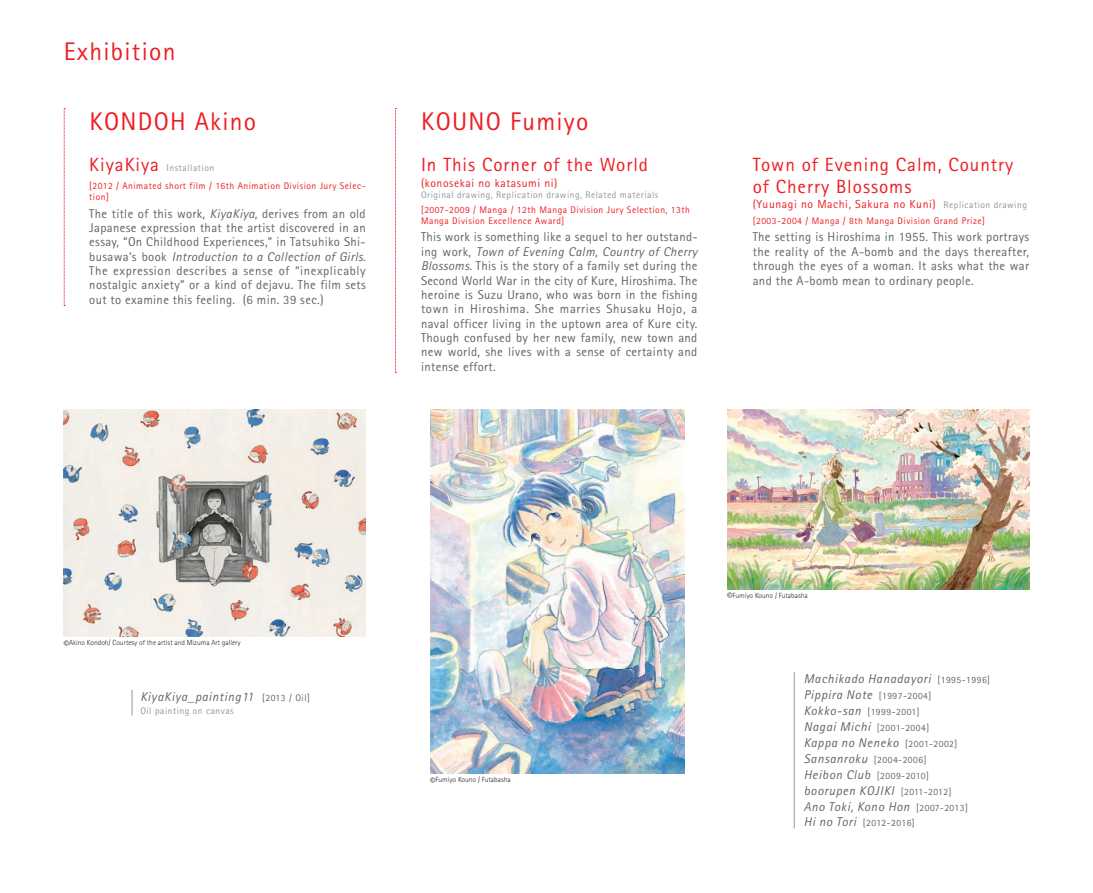
<style>
.page{position:relative;width:1093px;height:893px;background:#fff}
.page>*{position:absolute;margin:0;border:0;box-sizing:border-box;transform-origin:0 0}
.t1{font:25.5px "Rotis Sans Serif";letter-spacing:.05em;color:#ee1d23}
.t2{font:19.2px/21.6px "Rotis Sans Serif";letter-spacing:.05em;color:#ee1d23}
.t3{font:12.75px/14.4px "Rotis Sans Serif";letter-spacing:.025em;color:#636366;text-align:justify}
.t4{font:italic 12.75px/15.9px "Rotis Sans Serif";letter-spacing:.05em;color:#636366}
.t5{font:11.7px "Rotis Sans Serif";letter-spacing:.05em;color:#ee1d23}
.t6{font:9.6px/17.7px "Rotis Sans Serif";letter-spacing:.05em;color:#ee1d23}
.t7{font:9.6px/15.9px "Rotis Sans Serif";letter-spacing:.05em;color:#636366}
.t8{font:9.6px "Rotis Sans Serif";letter-spacing:.05em;color:#939598}
.t9{font:300 7.5px "Rotis Sans Serif";color:#231f20}
.s1{font-size:19.2px}
.s2{color:#939598}
.s3{font-style:italic}
.s4{font-size:9.6px;color:#939598}
.s5{font-size:10.65px}
.s6{font-style:normal;font-size:9.6px}
.s7{font-style:italic;font-size:12.75px}
</style>
<div class="page">
<img style="left:64px;top:410px;width:302px;height:226px">
<img style="left:430px;top:410px;width:254px;height:363px">
<img style="left:727px;top:410px;width:302px;height:179px">
<svg style="left:395px;top:108px;width:1px;height:265px"></svg>
<svg style="left:64px;top:108px;width:1px;height:198px"></svg>
<hr style="left:794px;top:672px;width:1px;height:156px;background:#939598">
<svg style="left:132px;top:690px;width:1px;height:25px"></svg>
<h1 class="t1" style="left:64px;top:36px;width:113px">Exhibition</h1>
<h1 class="t1" style="left:89px;top:106px;width:168px">KONDOH Akino</h1>
<h1 class="t1" style="left:421px;top:106px;width:169px">KOUNO Fumiyo</h1>
<p class="t6" style="left:89px;top:159px;width:278px"><span class="s1">KiyaKiya</span> <span class="s2">Installation<br></span>[2012 / Animated short film / 16th Animation Division Jury Selec-</p>
<p class="t6" style="left:89px;top:188px;width:21px">tion]</p>
<p class="t3" style="left:89px;top:206px;width:278px">The title of this work, <span class="s3">KiyaKiya</span>, derives from an old Japanese expression that the artist discovered in an essay, “On Childhood Experiences,” in Tatsuhiko Shi&shy;busawa’s book <span class="s3">Introduction to a Collection of Girls</span>.<br>The expression describes a sense of “inexplicably nostalgic anxiety” or a kind of dejavu. The film sets out to examine this feeling. (6 min. 39 sec.)</p>
<h2 class="t2" style="left:421px;top:154px;width:229px">In This Corner of the World</h2>
<p class="t5" style="left:421px;top:176px;width:138px">(konosekai no katasumi ni)</p>
<p class="t8" style="left:421px;top:189px;width:239px">Original drawing, Replication drawing, Related materials</p>
<p class="t6" style="left:421px;top:204px;width:270px;line-height:10.8px">[2007-2009 / Manga / 12th Manga Division Jury Selection, 13th<br>Manga Division Excellence Award]</p>
<p class="t3" style="left:421px;top:230px;width:278px">This work is something like a sequel to her outstand&shy;ing work, <span class="s3">Town of Evening Calm, Country of Cherry Blossoms</span>. This is the story of a family set during the Second World War in the city of Kure, Hiroshima. The heroine is Suzu Urano, who was born in the fishing town in Hiroshima. She marries Shusaku Hojo, a naval officer living in the uptown area of Kure city.<br>Though confused by her new family, new town and new world, she lives with a sense of certainty and intense effort.</p>
<h2 class="t2" style="left:753px;top:154px;width:262px">Town of Evening Calm, Country of Cherry Blossoms</h2>
<p class="t5" style="left:753px;top:197px;width:276px">(Yuunagi no Machi, Sakura no Kuni) <span class="s4">Replication drawing</span></p>
<p class="t6" style="left:753px;top:212px;width:234px">[2003-2004 / Manga / 8th Manga Division Grand Prize]</p>
<p class="t3" style="left:753px;top:230px;width:278px">The setting is Hiroshima in 1955. This work portrays the reality of the A-bomb and the days thereafter, through the eyes of a woman. It asks what the war and the A-bomb mean to ordinary people.</p>
<p class="t9" style="left:64px;top:638px;width:178px"><span class="s5">©</span>Akino Kondoh/ Courtesy of the artist and Mizuma Art gallery</p>
<p class="t4" style="left:140px;top:689px;width:171px">KiyaKiya_painting11 <span class="s6">[2013 / Oil]</span></p>
<p class="t8" style="left:140px;top:705px;width:95px">Oil painting on canvas</p>
<p class="t9" style="left:430px;top:775px;width:82px"><span class="s5">©</span>Fumiyo Kouno / Futabasha</p>
<p class="t9" style="left:727px;top:591px;width:82px"><span class="s5">©</span>Fumiyo Kouno / Futabasha</p>
<p class="t4" style="left:804px;top:671px;width:188px">Machikado Hanadayori <span class="s6">[1995-1996]<br></span>Pippira Note <span class="s6">[1997-2004]</span></p>
<p class="t7" style="left:804px;top:704px;width:127px"><span class="s7">Kokko-san</span> [1999-2001]<br><span class="s7">Nagai Michi</span> [2001-2004]</p>
<p class="t4" style="left:804px;top:735px;width:155px">Kappa no Neneko <span class="s6">[2001-2002]</span></p>
<p class="t7" style="left:804px;top:751px;width:127px"><span class="s7">Sansanroku</span> [2004-2006]<br><span class="s7">Heibon Club</span> [2009-2010]</p>
<p class="t4" style="left:804px;top:782px;width:166px">boorupen KOJIKI <span class="s6">[2011-2012]<br></span>Ano Toki, Kono Hon <span class="s6">[2007-2013]</span></p>
<p class="t7" style="left:804px;top:815px;width:112px"><span class="s7">Hi no Tori</span> [2012-2016]</p>
</div>
